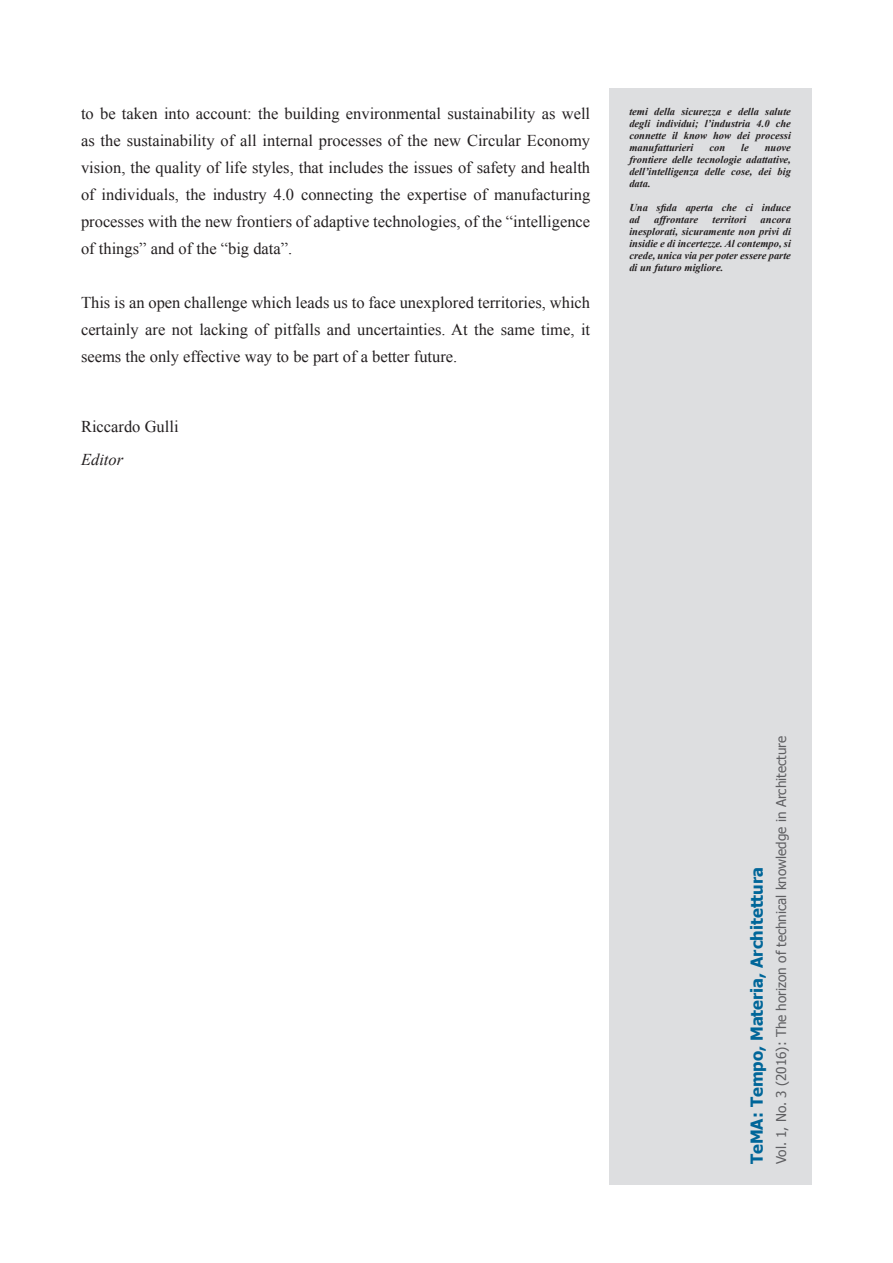
<style>
.page{position:relative;width:893px;height:1263px;background:#fff}
.page>*{position:absolute;margin:0;border:0;box-sizing:border-box;transform-origin:0 0}
.t1{font:16.5px/27px "Times New Roman";color:#231f20;text-align:justify}
.t2{font:700 16.5px "Tahoma";color:#069}
.t3{font:italic 16.5px "Times New Roman";color:#231f20}
.t4{font:13.5px "Tahoma";color:#5f5f62}
.t5{font:italic 700 10.5px/12px "Times New Roman";color:#231f20;text-align:justify}
</style>
<div class="page">
<div style="left:609px;top:88px;width:203px;height:1097px;background:#dddee0"></div>
<p class="t1" style="left:81px;top:100px;width:511px">to be taken into account: the building environmental sustainability as well as the sustainability of all internal processes of the new Circular Economy vision, the quality of life styles, that includes the issues of safety and health of individuals, the industry 4.0 connecting the expertise of manufacturing processes with the new frontiers of adaptive technologies, of the “intelligence of things” and of the “big data”.</p>
<p class="t1" style="left:81px;top:289px;width:511px">This is an open challenge which leads us to face unexplored territories, which certainly are not lacking of pitfalls and uncertainties. At the same time, it seems the only effective way to be part of a better future.</p>
<p class="t1" style="left:81px;top:413px;width:99px">Riccardo Gulli</p>
<p class="t3" style="left:81px;top:448px;width:44px">Editor</p>
<p class="t5" style="left:629px;top:105px;width:163px">temi della sicurezza e della salute degli individui; l’industria 4.0 che connette il know how dei processi manufatturieri</p>
<p class="t5" style="left:709px;top:141px;width:17px">con</p>
<p class="t5" style="left:741px;top:141px;width:9px">le</p>
<p class="t5" style="left:629px;top:141px;width:163px;text-indent:135px">nuove frontiere delle tecnologie adattative, dell’intelligenza delle cose, dei big data.</p>
<p class="t5" style="left:629px;top:201px;width:163px">Una sfida aperta che ci induce ad</p>
<p class="t5" style="left:654px;top:213px;width:46px">affrontare</p>
<p class="t5" style="left:712px;top:213px;width:35px">territori</p>
<p class="t5" style="left:629px;top:213px;width:163px;text-indent:131px">ancora inesplorati, sicuramente non privi di insidie e di incertezze. Al contempo, si crede, unica via per poter essere parte di un futuro migliore.</p>
<p class="t2" style="left:745px;top:1164px;width:298px;rotate:-90deg">TeMA: Tempo, Materia, Architettura</p>
<p class="t4" style="left:772px;top:1164px;width:430px;rotate:-90deg">Vol. 1, No. 3 (2016): The horizon of technical knowledge in Architecture</p>
</div>
